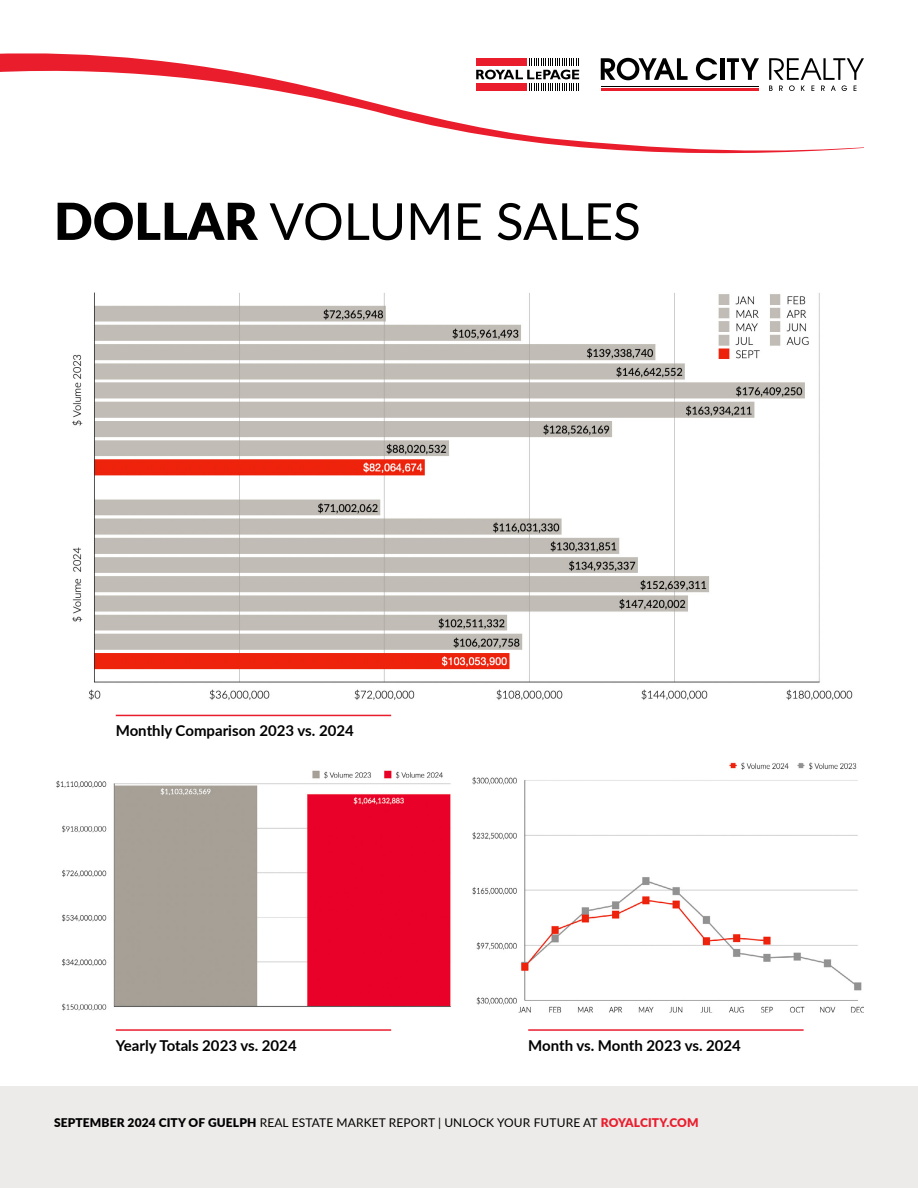
<style>
.page{position:relative;width:918px;height:1188px;background:#fff}
.page>*{position:absolute;margin:0;border:0;box-sizing:border-box;transform-origin:0 0}
.t1{font:51px "Lato";color:#000}
.t2{font:700 15px "Lato";color:#000}
.t3{font:12px "Lato";letter-spacing:.01em;color:#000}
.s1{font-weight:900}
.s2{font-weight:900;color:#ea1d2d}
</style>
<div class="page">
<div style="left:0;top:1087px;width:918px;height:101px;background:#edebea"></div>
<svg style="left:0;top:53px;width:864px;height:100px"></svg>
<svg style="left:601px;top:58px;width:87px;height:22px"></svg>
<svg style="left:696px;top:58px;width:21px;height:22px"></svg>
<hr style="left:720px;top:58px;width:4px;height:22px;background:#000">
<svg style="left:727px;top:58px;width:32px;height:22px"></svg>
<svg style="left:769px;top:58px;width:95px;height:33px"></svg>
<hr style="left:601px;top:86px;width:157px;height:1px;background:#000">
<hr style="left:601px;top:88px;width:157px;height:3px;background:#ea1d2d">
<div style="left:472px;top:54px;width:111px;height:38px;background:#fff"></div>
<svg style="left:476px;top:58px;width:103px;height:33px"></svg>
<img style="left:56px;top:770px;width:395px;height:241px">
<img style="left:72px;top:292px;width:781px;height:409px">
<img style="left:472px;top:762px;width:392px;height:251px">
<hr style="left:116px;top:715px;width:275px;height:1px;background:#ea1d2d">
<hr style="left:116px;top:1029px;width:275px;height:2px;background:#ea1d2d">
<hr style="left:528px;top:1029px;width:276px;height:2px;background:#ea1d2d">
<h1 class="t1" style="left:54px;top:185px;width:588px"><span class="s1">DOLLAR</span> VOLUME SALES</h1>
<p class="t2" style="left:116px;top:720px;width:240px">Monthly Comparison 2023 vs. 2024</p>
<p class="t2" style="left:116px;top:1034px;width:182px">Yearly Totals 2023 vs. 2024</p>
<p class="t2" style="left:528px;top:1034px;width:214px">Month vs. Month 2023 vs. 2024</p>
<p class="t3" style="left:54px;top:1114px;width:646px"><span class="s1">SEPTEMBER 2024 CITY OF GUELPH</span> REAL ESTATE MARKET REPORT | UNLOCK YOUR FUTURE AT <span class="s2">ROYALCITY.COM</span></p>
</div>
